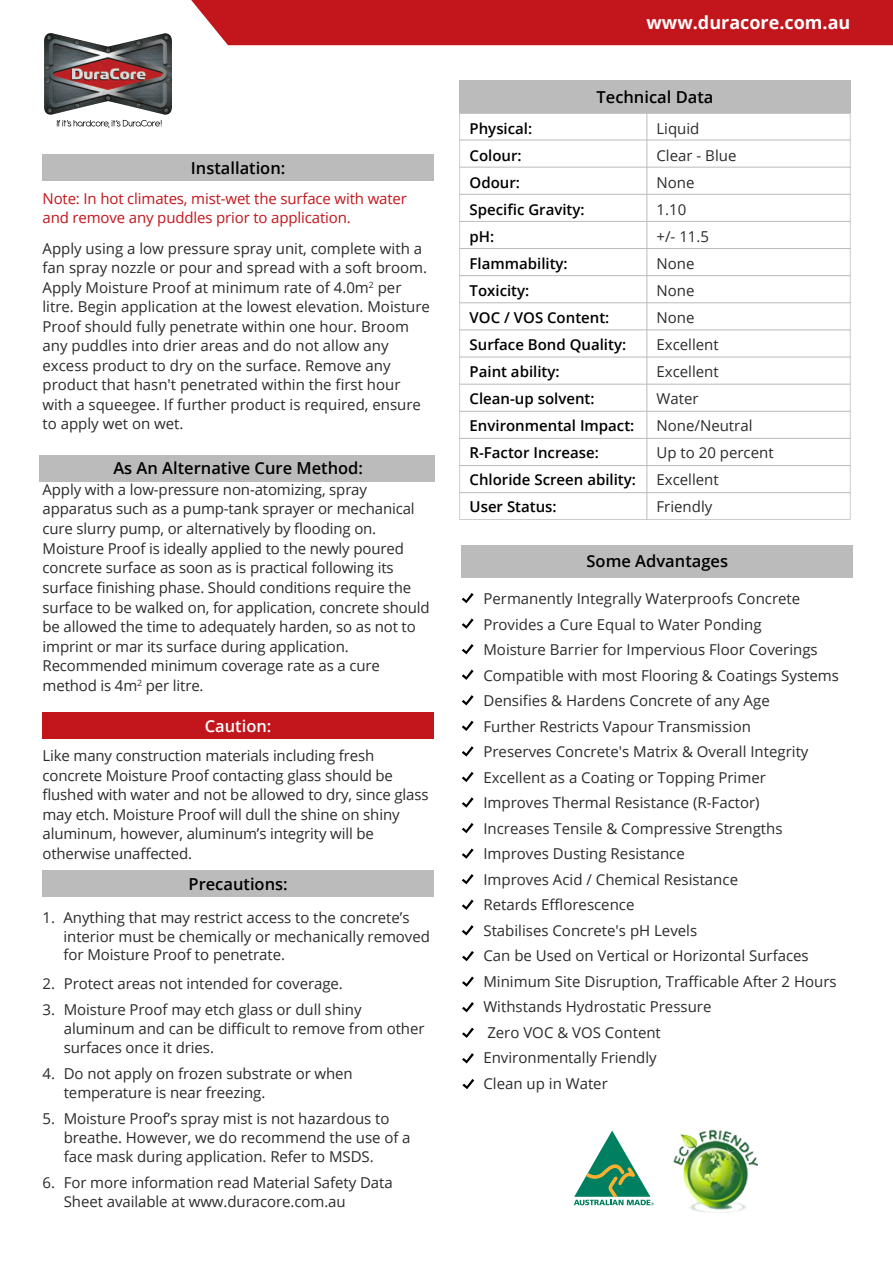
<style>
.page{position:relative;width:893px;height:1263px;background:#fff}
.page>*{position:absolute;margin:0;border:0;box-sizing:border-box;transform-origin:0 0}
.t1{font:700 18px "Open Sans";color:#fff}
.t2{font:600 16.5px "Open Sans";color:#000}
.t3{font:600 16.5px "Open Sans";color:#fff}
.t4{font:15px/25.5px "Open Sans";color:#2b2b2b}
.t5{font:600 15px/27px "Open Sans";color:#000}
.t6{font:15px/19.5px "Open Sans";letter-spacing:-.01em;color:#c2161c}
</style>
<div class="page">
<svg style="left:459px;top:114px;width:392px;height:406px"></svg>
<div style="left:459px;top:81px;width:392px;height:32px;background:#bbb"></div>
<hr style="left:646px;top:113px;width:1px;height:407px;background:#bbb">
<hr style="left:459px;top:113px;width:392px;height:1px;background:#bbb">
<hr style="left:459px;top:140px;width:392px;height:1px;background:#bbb">
<hr style="left:459px;top:167px;width:392px;height:1px;background:#bbb">
<hr style="left:459px;top:194px;width:392px;height:1px;background:#bbb">
<hr style="left:459px;top:221px;width:392px;height:1px;background:#bbb">
<hr style="left:459px;top:248px;width:392px;height:1px;background:#bbb">
<hr style="left:459px;top:275px;width:392px;height:1px;background:#bbb">
<hr style="left:459px;top:302px;width:392px;height:1px;background:#bbb">
<hr style="left:459px;top:329px;width:392px;height:1px;background:#bbb">
<hr style="left:459px;top:357px;width:392px;height:1px;background:#bbb">
<hr style="left:459px;top:384px;width:392px;height:1px;background:#bbb">
<hr style="left:459px;top:411px;width:392px;height:1px;background:#bbb">
<hr style="left:459px;top:438px;width:392px;height:1px;background:#bbb">
<hr style="left:459px;top:465px;width:392px;height:1px;background:#bbb">
<hr style="left:459px;top:492px;width:392px;height:1px;background:#bbb">
<div style="left:43px;top:154px;width:391px;height:27px;background:#bbb"></div>
<div style="left:40px;top:455px;width:395px;height:27px;background:#bbb"></div>
<div style="left:43px;top:870px;width:391px;height:27px;background:#bbb"></div>
<div style="left:43px;top:713px;width:391px;height:26px;background:#c2161c"></div>
<div style="left:191px;top:0;width:702px;height:45px;background:#c2161c"></div>
<img style="left:45px;top:34px;width:126px;height:93px">
<svg style="left:574px;top:1130px;width:80px;height:75px"></svg>
<img style="left:673px;top:1129px;width:84px;height:84px">
<svg style="left:462px;top:593px;width:12px;height:10px"></svg>
<svg style="left:462px;top:618px;width:12px;height:11px"></svg>
<svg style="left:462px;top:644px;width:12px;height:10px"></svg>
<svg style="left:462px;top:670px;width:12px;height:10px"></svg>
<svg style="left:462px;top:695px;width:12px;height:10px"></svg>
<svg style="left:462px;top:721px;width:12px;height:10px"></svg>
<svg style="left:462px;top:746px;width:12px;height:10px"></svg>
<svg style="left:462px;top:772px;width:12px;height:10px"></svg>
<svg style="left:462px;top:797px;width:12px;height:11px"></svg>
<svg style="left:462px;top:823px;width:12px;height:10px"></svg>
<svg style="left:462px;top:848px;width:12px;height:11px"></svg>
<svg style="left:462px;top:874px;width:12px;height:10px"></svg>
<svg style="left:462px;top:899px;width:12px;height:11px"></svg>
<svg style="left:462px;top:925px;width:12px;height:10px"></svg>
<div style="left:462px;top:545px;width:391px;height:32px;background:#bbb"></div>
<svg style="left:462px;top:951px;width:12px;height:10px"></svg>
<svg style="left:462px;top:976px;width:12px;height:11px"></svg>
<svg style="left:462px;top:1002px;width:12px;height:10px"></svg>
<svg style="left:462px;top:1027px;width:12px;height:11px"></svg>
<svg style="left:462px;top:1053px;width:12px;height:10px"></svg>
<svg style="left:462px;top:1079px;width:12px;height:10px"></svg>
<p class="t2" style="left:191px;top:157px;width:96px">Installation:</p>
<p class="t6" style="left:43px;top:188px;width:366px">Note: In hot climates, mist-wet the surface with water and remove any puddles prior to application.</p>
<p class="t4" style="left:43px;top:238px;width:389px;line-height:19.5px">Apply using a low pressure spray unit, complete with a fan spray nozzle or pour and spread with a soft broom.<br>Apply Moisture Proof at minimum rate of 4.0m<sup>2</sup> per litre. Begin application at the lowest elevation. Moisture Proof should fully penetrate within one hour. Broom any puddles into drier areas and do not allow any excess product to dry on the surface. Remove any product that hasn't penetrated within the first hour with a squeegee. If further product is required, ensure to apply wet on wet.</p>
<p class="t2" style="left:113px;top:457px;width:251px">As An Alternative Cure Method:</p>
<p class="t4" style="left:43px;top:479px;width:388px;line-height:19.6px">Apply with a low-pressure non-atomizing, spray apparatus such as a pump-tank sprayer or mechanical cure slurry pump, or alternatively by flooding on.<br>Moisture Proof is ideally applied to the newly poured concrete surface as soon as is practical following its surface finishing phase. Should conditions require the surface to be walked on, for application, concrete should be allowed the time to adequately harden, so as not to imprint or mar its surface during application.<br>Recommended minimum coverage rate as a cure method is 4m<sup>2</sup> per litre.</p>
<p class="t3" style="left:205px;top:714px;width:68px">Caution:</p>
<p class="t4" style="left:43px;top:746px;width:388px;line-height:19.5px">Like many construction materials including fresh concrete Moisture Proof contacting glass should be flushed with water and not be allowed to dry, since glass may etch. Moisture Proof will dull the shine on shiny aluminum, however, aluminum’s integrity will be otherwise unaffected.</p>
<p class="t2" style="left:189px;top:872px;width:101px">Precautions:</p>
<p class="t4" style="left:63px;top:908px;width:368px;line-height:18.8px;text-indent:-21px">1. Anything that may restrict access to the concrete’s interior must be chemically or mechanically removed for Moisture Proof to penetrate.</p>
<p class="t4" style="left:43px;top:970px;width:302px">2. Protect areas not intended for coverage.</p>
<p class="t4" style="left:64px;top:1000px;width:362px;line-height:18.8px;text-indent:-21px">3. Moisture Proof may etch glass or dull shiny aluminum and can be difficult to remove from other surfaces once it dries.</p>
<p class="t4" style="left:64px;top:1064px;width:291px;line-height:18.8px;text-indent:-21px">4. Do not apply on frozen substrate or when temperature is near freezing.</p>
<p class="t4" style="left:64px;top:1109px;width:348px;line-height:18.8px;text-indent:-21px">5. Moisture Proof’s spray mist is not hazardous to breathe. However, we do recommend the use of a face mask during application. Refer to MSDS.</p>
<p class="t4" style="left:64px;top:1173px;width:330px;line-height:18.8px;text-indent:-21px">6. For more information read Material Safety Data<br>Sheet available at www.duracore.com.au</p>
<p class="t1" style="left:647px;top:10px;width:205px">www.duracore.com.au</p>
<p class="t2" style="left:596px;top:86px;width:118px">Technical Data</p>
<p class="t5" style="left:470px;top:114px;width:168px">Physical:<br>Colour:<br>Odour:<br>Specific Gravity:<br>pH:<br>Flammability:<br>Toxicity:<br>VOC / VOS Content:<br>Surface Bond Quality:<br>Paint ability:<br>Clean-up solvent:<br>Environmental Impact:<br>R-Factor Increase:<br>Chloride Screen ability:<br>User Status:</p>
<p class="t4" style="left:656px;top:114px;width:119px;line-height:27px">Liquid<br>Clear - Blue<br>None<br>1.10<br>+/- 11.5<br>None<br>None<br>None<br>Excellent<br>Excellent<br>Water<br>None/Neutral<br>Up to 20 percent<br>Excellent<br>Friendly</p>
<p class="t2" style="left:587px;top:550px;width:143px">Some Advantages</p>
<p class="t4" style="left:483px;top:586px;width:357px">Permanently Integrally Waterproofs Concrete Provides a Cure Equal to Water Ponding<br>Moisture Barrier for Impervious Floor Coverings Compatible with most Flooring &amp; Coatings Systems Densifies &amp; Hardens Concrete of any Age<br>Further Restricts Vapour Transmission<br>Preserves Concrete's Matrix &amp; Overall Integrity Excellent as a Coating or Topping Primer<br>Improves Thermal Resistance (R-Factor)<br>Increases Tensile &amp; Compressive Strengths Improves Dusting Resistance<br>Improves Acid / Chemical Resistance<br>Retards Efflorescence<br>Stabilises Concrete's pH Levels<br>Can be Used on Vertical or Horizontal Surfaces Minimum Site Disruption, Trafficable After 2 Hours Withstands Hydrostatic Pressure<br>Zero VOC &amp; VOS Content<br>Environmentally Friendly<br>Clean up in Water</p>
</div>
